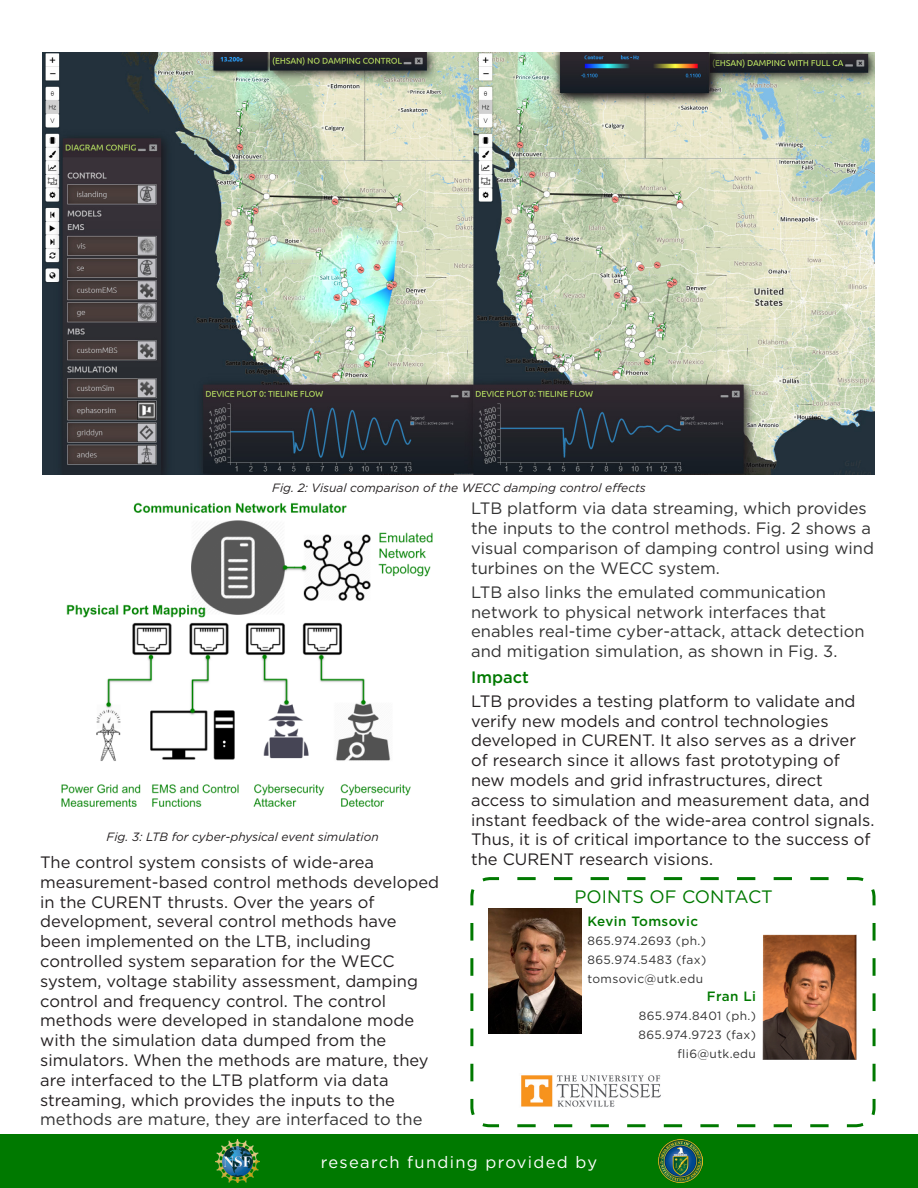
<style>
.page{position:relative;width:918px;height:1188px;background:#fff}
.page>*{position:absolute;margin:0;border:0;box-sizing:border-box;transform-origin:0 0}
.t1{font:18px "Gotham";color:#007900}
.t2{font:16.5px/19.8px "Gotham";color:#231f20}
.t3{font:16.5px/19.8px "Gotham";color:#333}
.t4{font:16.5px "Gotham";letter-spacing:.08em;color:#fff}
.t5{font:500 16.5px "Gotham";color:#007900}
.t6{font:500 13.5px "Gotham";letter-spacing:.03em;color:#007900}
.t7{font:12px "Gotham";letter-spacing:.03em;color:#333}
.t8{font:italic 12px "Gotham";color:#231f20}
.s1{color:#333}
</style>
<div class="page">
<img style="left:42px;top:53px;width:833px;height:422px">
<div style="left:0;top:1134px;width:918px;height:54px;background:#007900"></div>
<img style="left:215px;top:1139px;width:44px;height:44px">
<img style="left:659px;top:1139px;width:44px;height:44px">
<img style="left:61px;top:502px;width:372px;height:305px">
<svg style="left:470px;top:877px;width:406px;height:251px"></svg>
<div style="left:762px;top:935px;width:95px;height:125px;background:#231f20;opacity:.75"></div>
<p class="t8" style="left:272px;top:480px;width:375px">Fig. 2: Visual comparison of the WECC damping control effects</p>
<p class="t8" style="left:106px;top:829px;width:274px">Fig. 3: LTB for cyber-physical event simulation</p>
<p class="t2" style="left:40px;top:852px;width:400px">The control system consists of wide-area measurement-based control methods developed in the CURENT thrusts. Over the years of development, several control methods have been implemented on the LTB, including controlled system separation for the WECC system, voltage stability assessment, damping control and frequency control. The control methods were developed in standalone mode with the simulation data dumped from the simulators. When the methods are mature, they are interfaced to the LTB platform via data streaming, which provides the inputs to the <span class="s1">methods are mature, they are interfaced to the</span></p>
<p class="t3" style="left:471px;top:498px;width:404px">LTB platform via data streaming, which provides the inputs to the control methods. Fig. 2 shows a visual comparison of damping control using wind turbines on the WECC system.</p>
<p class="t3" style="left:471px;top:582px;width:395px">LTB also links the emulated communication network to physical network interfaces that enables real-time cyber-attack, attack detection and mitigation simulation, as shown in Fig. 3.</p>
<p class="t5" style="left:471px;top:666px;width:59px">Impact</p>
<p class="t2" style="left:471px;top:691px;width:405px">LTB provides a testing platform to validate and verify new models and control technologies developed in CURENT. It also serves as a driver of research since it allows fast prototyping of new models and grid infrastructures, direct access to simulation and measurement data, and instant feedback of the wide-area control signals.<br>Thus, it is of critical importance to the success of the CURENT research visions.</p>
<p class="t1" style="left:574px;top:885px;width:200px">POINTS OF CONTACT</p>
<p class="t6" style="left:588px;top:912px;width:112px">Kevin Tomsovic</p>
<p class="t7" style="left:588px;top:933px;width:120px">865.974.2693 (ph.)</p>
<p class="t7" style="left:588px;top:952px;width:120px">865.974.5483 (fax)</p>
<p class="t7" style="left:588px;top:971px;width:117px">tomsovic@utk.edu</p>
<p class="t6" style="left:707px;top:987px;width:51px">Fran Li</p>
<p class="t7" style="left:639px;top:1008px;width:119px">865.974.8401 (ph.)</p>
<p class="t7" style="left:639px;top:1027px;width:119px">865.974.9723 (fax)</p>
<p class="t7" style="left:678px;top:1046px;width:80px">fli6@utk.edu</p>
<p class="t4" style="left:321px;top:1151px;width:278px">research funding provided by</p>
</div>
